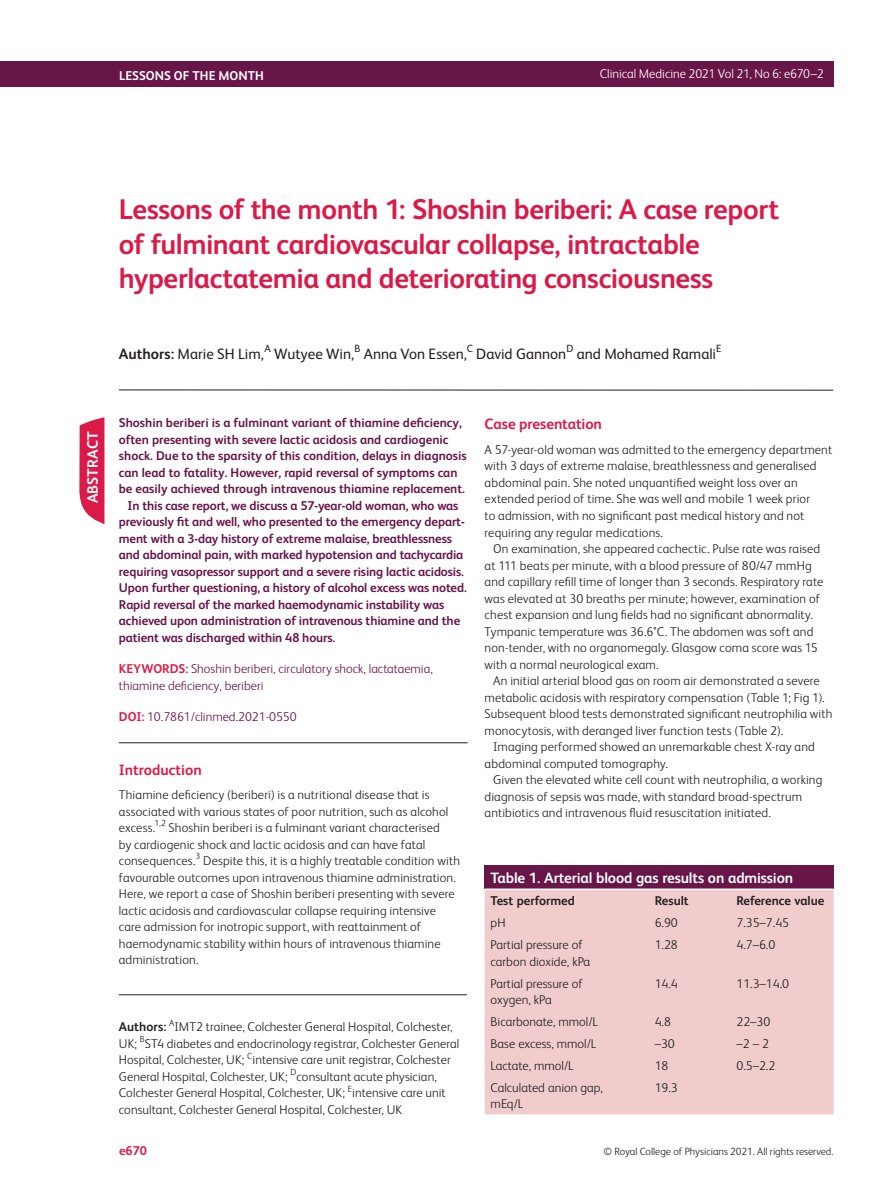
<style>
.page{position:relative;width:893px;height:1191px;background:#fff}
.page>*{position:absolute;margin:0;border:0;box-sizing:border-box;transform-origin:0 0}
.article-meta_title-g{font:700 28.5px/34.5px "FS Albert";letter-spacing:-.015em;color:#da1a48}
.front_article-meta_C{font:15px "FS Albert";color:#231f20}
.table-wrap_caption_P{font:700 15px "FS Albert";letter-spacing:-.01em;color:#fff}
.body_H1{font:700 15px "FS Albert";letter-spacing:-.005em;color:#da1a48}
.body_INTRO{font:700 15px "FS Albert";color:#da1a48}
.body_sec_P_Indent{font:300 12.75px/16.5px "FS Albert";letter-spacing:.01em;color:#231f20}
.body_sec_P_noIndent{font:300 12.75px/16.5px "FS Albert";letter-spacing:.01em;color:#231f20}
.article-meta_abstrac{font:700 12.75px/16.5px "FS Albert";letter-spacing:-.01em;color:#681548}
.article-meta_contrib{font:300 12.75px/16.5px "FS Albert";letter-spacing:.005em;color:#231f20}
.article-meta_permiss{font:700 12.75px/16.5px "FS Albert";color:#681548}
.tbody_left{font:300 12.75px/16.5px "FS Albert";color:#231f20}
.article-meta_kwd-gro{font:300 12.75px/16.5px "FS Albert";color:#681548}
.t1{font:300 12.75px "FS Albert";letter-spacing:-.005em;color:#fff}
.thead_left{font:700 12.75px "FS Albert";color:#231f20}
.t2{font:700 12.75px "FS Albert";letter-spacing:.005em;color:#fff}
.t3{font:700 12.75px "FS Albert";color:#da1a48}
.t4{font:300 10.5px "FS Albert";color:#231f20}
.front_article-meta_C-2{font:10.5px "FS Albert";color:#231f20}
.body_sec_P_noIndent-2{font:300 8.85px "FS Albert";color:#231f20}
.article-meta_contrib-2{font:300 8.85px "FS Albert";color:#231f20}
.s1{font-weight:700}
.s2{font-weight:700;color:#da1a48}
</style>
<div class="page">
<div style="left:0;top:62px;width:833px;height:25px;background:#681548"></div>
<hr style="left:119px;top:742px;width:349px;height:1px;background:#231f20">
<hr style="left:119px;top:994px;width:348px;height:1px;background:#231f20">
<svg style="left:79px;top:417px;width:25px;height:107px;background:#de3860"></svg>
<hr style="left:119px;top:389px;width:714px;height:1px;background:#231f20">
<div style="left:485px;top:865px;width:349px;height:24px;background:#681548"></div>
<div style="left:485px;top:890px;width:349px;height:224px;background:#f1cccd"></div>
<hr style="left:485px;top:888px;width:164px;height:2px;background:#fff">
<hr style="left:649px;top:888px;width:81px;height:2px;background:#fff">
<hr style="left:730px;top:888px;width:104px;height:2px;background:#fff">
<p class="t2" style="left:119px;top:68px;width:146px">LESSONS OF THE MONTH</p>
<p class="t1" style="left:600px;top:66px;width:225px">Clinical Medicine 2021 Vol 21, No 6: e670–2</p>
<p class="article-meta_title-g" style="left:119px;top:192px;width:662px">Lessons of the month 1: Shoshin beriberi: A case report of fulminant cardiovascular collapse, intractable hyperlactatemia and deteriorating consciousness</p>
<p class="front_article-meta_C-2" style="left:467px;top:342px;width:8px">C</p>
<p class="front_article-meta_C" style="left:476px;top:345px;width:92px">David Gannon</p>
<p class="front_article-meta_C-2" style="left:566px;top:342px;width:9px">D</p>
<p class="front_article-meta_C" style="left:577px;top:345px;width:141px">and Mohamed Ramali</p>
<p class="front_article-meta_C-2" style="left:716px;top:342px;width:7px">E</p>
<p class="front_article-meta_C" style="left:119px;top:345px;width:146px"><span class="s1">Authors:</span> Marie SH Lim,</p>
<p class="front_article-meta_C-2" style="left:265px;top:342px;width:8px">A</p>
<p class="front_article-meta_C-2" style="left:354px;top:342px;width:7px">B</p>
<p class="front_article-meta_C" style="left:274px;top:345px;width:81px">Wutyee Win,</p>
<p class="front_article-meta_C" style="left:364px;top:345px;width:105px">Anna Von Essen,</p>
<p class="table-wrap_caption_P" style="left:84px;top:503px;width:73px;rotate:-90deg">ABSTRACT</p>
<p class="article-meta_permiss" style="left:119px;top:414px;width:349px">Shoshin beriberi is a fulminant variant of thiamine deficiency, often presenting with severe lactic acidosis and cardiogenic shock. Due to the sparsity of this condition, delays in diagnosis can lead to fatality. However, rapid reversal of symptoms can be easily achieved through intravenous thiamine replacement.</p>
<p class="article-meta_abstrac" style="left:119px;top:497px;width:349px;text-indent:9px">In this case report, we discuss a 57-year-old woman, who was previously fit and well, who presented to the emergency depart&shy;ment with a 3-day history of extreme malaise, breathlessness and abdominal pain, with marked hypotension and tachycardia requiring vasopressor support and a severe rising lactic acidosis.<br>Upon further questioning, a history of alcohol excess was noted.<br>Rapid reversal of the marked haemodynamic instability was achieved upon administration of intravenous thiamine and the patient was discharged within 48 hours.</p>
<p class="article-meta_kwd-gro" style="left:119px;top:660px;width:315px"><span class="s2">KEYWORDS:</span> Shoshin beriberi, circulatory shock, lactataemia, thiamine deficiency, beriberi</p>
<p class="article-meta_kwd-gro" style="left:119px;top:708px;width:179px"><span class="s2">DOI:</span> 10.7861/clinmed.2021-0550</p>
<p class="body_INTRO" style="left:119px;top:761px;width:84px">Introduction</p>
<p class="body_sec_P_noIndent" style="left:119px;top:786px;width:331px">Thiamine deficiency (beriberi) is a nutritional disease that is associated with various states of poor nutrition, such as alcohol excess.</p>
<p class="body_sec_P_noIndent-2" style="left:154px;top:818px;width:13px">1,2</p>
<p class="body_sec_P_noIndent" style="left:119px;top:819px;width:322px;text-indent:50px">Shoshin beriberi is a fulminant variant characterised by cardiogenic shock and lactic acidosis and can have fatal consequences.</p>
<p class="body_sec_P_noIndent-2" style="left:196px;top:851px;width:6px">3</p>
<p class="body_sec_P_noIndent" style="left:119px;top:852px;width:343px;text-indent:84px">Despite this, it is a highly treatable condition with favourable outcomes upon intravenous thiamine administration.<br>Here, we report a case of Shoshin beriberi presenting with severe lactic acidosis and cardiovascular collapse requiring intensive care admission for inotropic support, with reattainment of haemodynamic stability within hours of intravenous thiamine administration.</p>
<p class="article-meta_contrib" style="left:119px;top:1018px;width:342px"><span class="s1">Authors:</span> <sup>A</sup>IMT2 trainee, Colchester General Hospital, Colchester, UK; <sup>B</sup>ST4 diabetes and endocrinology registrar, Colchester General Hospital, Colchester, UK; <sup>C</sup>intensive care unit registrar, Colchester General Hospital, Colchester, UK; <sup>D</sup>consultant acute physician, Colchester General Hospital, Colchester, UK;</p>
<p class="article-meta_contrib-2" style="left:348px;top:1083px;width:6px">E</p>
<p class="article-meta_contrib" style="left:119px;top:1084px;width:328px;text-indent:233px">intensive care unit consultant, Colchester General Hospital, Colchester, UK</p>
<p class="body_H1" style="left:485px;top:415px;width:119px">Case presentation</p>
<p class="body_sec_P_noIndent" style="left:485px;top:441px;width:349px">A 57-year-old woman was admitted to the emergency department with 3 days of extreme malaise, breathlessness and generalised abdominal pain. She noted unquantified weight loss over an extended period of time. She was well and mobile 1 week prior<br>to admission, with no significant past medical history and not requiring any regular medications.</p>
<p class="body_sec_P_Indent" style="left:485px;top:540px;width:340px;text-indent:9px">On examination, she appeared cachectic. Pulse rate was raised at 111 beats per minute, with a blood pressure of 80/47 mmHg and capillary refill time of longer than 3 seconds. Respiratory rate was elevated at 30 breaths per minute; however, examination of chest expansion and lung fields had no significant abnormality.<br>Tympanic temperature was 36.6°C. The abdomen was soft and non-tender, with no organomegaly. Glasgow coma score was 15 with a normal neurological exam.</p>
<p class="body_sec_P_Indent" style="left:485px;top:672px;width:349px;text-indent:9px">An initial arterial blood gas on room air demonstrated a severe metabolic acidosis with respiratory compensation (Table 1; Fig 1).<br>Subsequent blood tests demonstrated significant neutrophilia with monocytosis, with deranged liver function tests (Table 2).</p>
<p class="body_sec_P_Indent" style="left:485px;top:738px;width:332px;text-indent:9px">Imaging performed showed an unremarkable chest X-ray and abdominal computed tomography.</p>
<p class="body_sec_P_Indent" style="left:485px;top:771px;width:339px;text-indent:9px">Given the elevated white cell count with neutrophilia, a working diagnosis of sepsis was made, with standard broad-spectrum antibiotics and intravenous fluid resuscitation initiated.</p>
<p class="table-wrap_caption_P" style="left:491px;top:869px;width:304px">Table 1. Arterial blood gas results on admission</p>
<p class="thead_left" style="left:491px;top:893px;width:86px">Test performed</p>
<p class="thead_left" style="left:655px;top:893px;width:36px">Result</p>
<p class="thead_left" style="left:736px;top:893px;width:90px">Reference value</p>
<p class="tbody_left" style="left:491px;top:914px;width:16px">pH</p>
<p class="tbody_left" style="left:655px;top:914px;width:25px">6.90</p>
<p class="tbody_left" style="left:736px;top:914px;width:54px">7.35–7.45</p>
<p class="tbody_left" style="left:491px;top:936px;width:101px">Partial pressure of carbon dioxide, kPa</p>
<p class="tbody_left" style="left:655px;top:936px;width:25px">1.28</p>
<p class="tbody_left" style="left:736px;top:936px;width:40px">4.7–6.0</p>
<p class="tbody_left" style="left:491px;top:975px;width:94px">Partial pressure of oxygen, kPa</p>
<p class="tbody_left" style="left:655px;top:975px;width:25px">14.4</p>
<p class="tbody_left" style="left:736px;top:975px;width:54px">11.3–14.0</p>
<p class="tbody_left" style="left:491px;top:1013px;width:109px">Bicarbonate, mmol/L</p>
<p class="tbody_left" style="left:655px;top:1013px;width:18px">4.8</p>
<p class="tbody_left" style="left:736px;top:1013px;width:35px">22–30</p>
<p class="tbody_left" style="left:491px;top:1035px;width:107px">Base excess, mmol/L</p>
<p class="tbody_left" style="left:655px;top:1035px;width:22px">–30</p>
<p class="tbody_left" style="left:736px;top:1035px;width:34px">–2 – 2</p>
<p class="tbody_left" style="left:491px;top:1057px;width:85px">Lactate, mmol/L</p>
<p class="tbody_left" style="left:655px;top:1057px;width:15px">18</p>
<p class="tbody_left" style="left:736px;top:1057px;width:40px">0.5–2.2</p>
<p class="tbody_left" style="left:491px;top:1079px;width:114px">Calculated anion gap, mEq/L</p>
<p class="tbody_left" style="left:655px;top:1079px;width:25px">19.3</p>
<p class="t3" style="left:119px;top:1143px;width:30px">e670</p>
<p class="t4" style="left:604px;top:1145px;width:231px">© Royal College of Physicians 2021. All rights reserved.</p>
</div>
